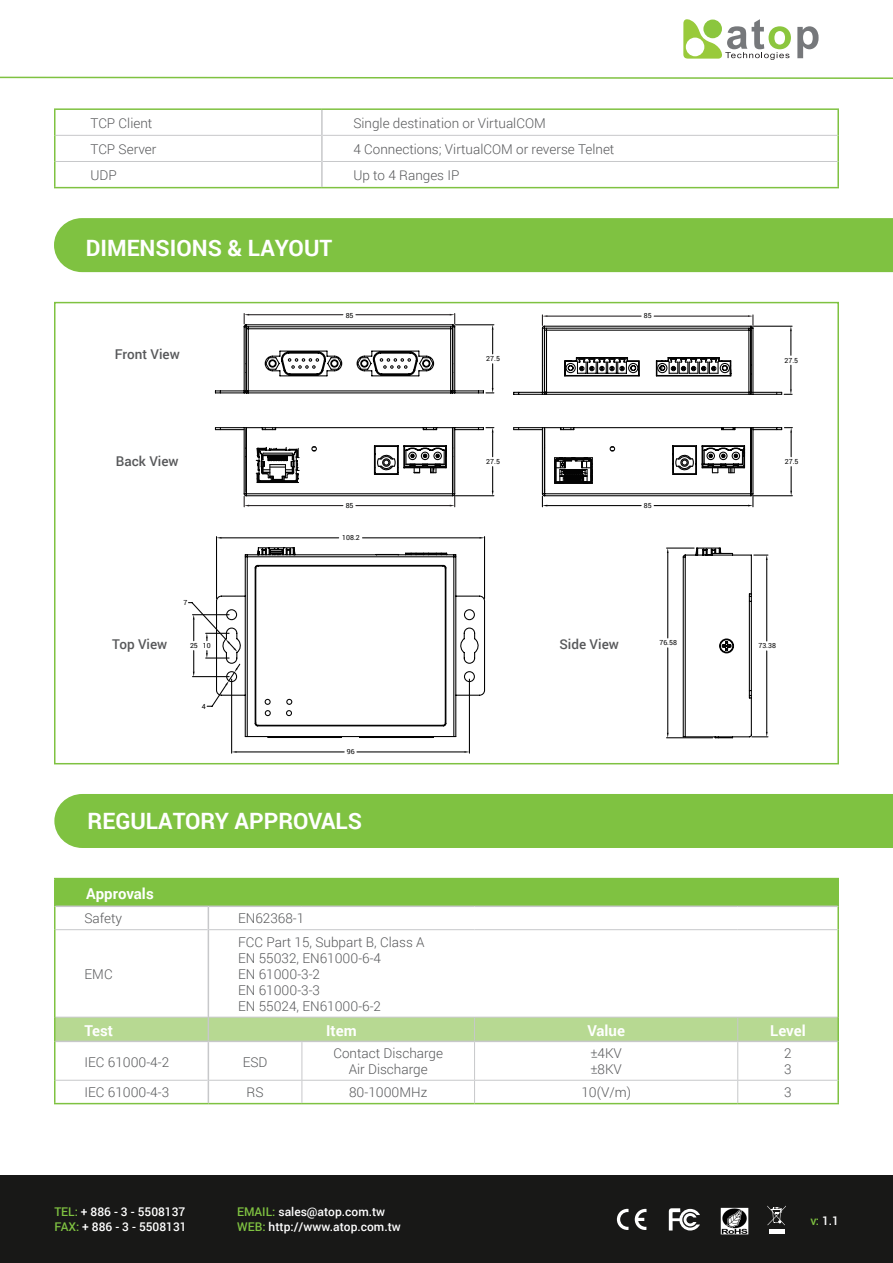
<style>
.page{position:relative;width:893px;height:1263px;background:#fff}
.page>*{position:absolute;margin:0;border:0;box-sizing:border-box;transform-origin:0 0}
.t1{font:700 22.5px "Roboto";color:#fff}
.t2{font:700 15px "Roboto";color:#fff}
.t3{font:300 13.5px "Roboto";color:#57585a}
.t4{font:500 13.5px "Roboto";color:#57585a}
.t5{font:500 12px/15px "Roboto";color:#fff}
.t6{font:7.05px "Roboto";color:#030303}
.s1{color:#7fc241}
</style>
<div class="page">
<svg style="left:0;top:76px;width:893px;height:3px"></svg>
<div style="left:0;top:1176px;width:893px;height:87px;background:#181817"></div>
<svg style="left:635px;top:1209px;width:11px;height:21px"></svg>
<svg style="left:617px;top:1209px;width:11px;height:21px"></svg>
<svg style="left:669px;top:1208px;width:31px;height:22px"></svg>
<hr style="left:769px;top:1229px;width:15px;height:4px;background:#fff">
<svg style="left:767px;top:1205px;width:19px;height:20px"></svg>
<svg style="left:683px;top:19px;width:108px;height:41px"></svg>
<svg style="left:797px;top:26px;width:22px;height:32px"></svg>
<img style="left:720px;top:1207px;width:29px;height:28px">
<div style="left:54px;top:794px;width:839px;height:54px;background:#7fc241"></div>
<div style="left:55px;top:878px;width:783px;height:28px;background:#7fc241"></div>
<div style="left:56px;top:1017px;width:781px;height:23px;background:#b7d992"></div>
<hr style="left:54px;top:1017px;width:2px;height:24px;background:#7fc241">
<hr style="left:837px;top:1017px;width:2px;height:24px;background:#7fc241">
<hr style="left:56px;top:1040px;width:152px;height:2px;background:#c7c8ca">
<hr style="left:208px;top:1040px;width:94px;height:2px;background:#c7c8ca">
<hr style="left:302px;top:1040px;width:173px;height:2px;background:#c7c8ca">
<hr style="left:475px;top:1040px;width:263px;height:2px;background:#c7c8ca">
<hr style="left:738px;top:1040px;width:99px;height:2px;background:#c7c8ca">
<hr style="left:837px;top:906px;width:2px;height:24px;background:#7fc241">
<hr style="left:837px;top:930px;width:2px;height:87px;background:#7fc241">
<hr style="left:837px;top:1041px;width:2px;height:39px;background:#7fc241">
<hr style="left:837px;top:1080px;width:2px;height:23px;background:#7fc241">
<hr style="left:208px;top:1103px;width:94px;height:1px;background:#7fc241">
<hr style="left:302px;top:1103px;width:173px;height:1px;background:#7fc241">
<hr style="left:475px;top:1103px;width:263px;height:1px;background:#7fc241">
<hr style="left:738px;top:1103px;width:101px;height:1px;background:#7fc241">
<hr style="left:56px;top:929px;width:152px;height:1px;background:#c7c8ca">
<hr style="left:209px;top:929px;width:93px;height:1px;background:#c7c8ca">
<hr style="left:302px;top:929px;width:173px;height:1px;background:#c7c8ca">
<hr style="left:475px;top:929px;width:263px;height:1px;background:#c7c8ca">
<hr style="left:738px;top:929px;width:99px;height:1px;background:#c7c8ca">
<hr style="left:302px;top:1042px;width:1px;height:38px;background:#c7c8ca">
<hr style="left:474px;top:1042px;width:1px;height:38px;background:#c7c8ca">
<hr style="left:737px;top:1042px;width:1px;height:38px;background:#c7c8ca">
<hr style="left:56px;top:1080px;width:152px;height:1px;background:#c7c8ca">
<hr style="left:209px;top:1080px;width:93px;height:1px;background:#c7c8ca">
<hr style="left:302px;top:1080px;width:173px;height:1px;background:#c7c8ca">
<svg style="left:302px;top:1080px;width:1px;height:23px"></svg>
<hr style="left:475px;top:1080px;width:263px;height:1px;background:#c7c8ca">
<svg style="left:474px;top:1080px;width:1px;height:23px"></svg>
<hr style="left:738px;top:1080px;width:99px;height:1px;background:#c7c8ca">
<svg style="left:737px;top:1080px;width:1px;height:23px"></svg>
<hr style="left:54px;top:906px;width:2px;height:24px;background:#7fc241">
<hr style="left:54px;top:930px;width:2px;height:87px;background:#7fc241">
<hr style="left:54px;top:1041px;width:2px;height:39px;background:#7fc241">
<hr style="left:54px;top:1080px;width:2px;height:23px;background:#7fc241">
<hr style="left:54px;top:1103px;width:154px;height:1px;background:#7fc241">
<svg style="left:208px;top:907px;width:1px;height:23px"></svg>
<hr style="left:208px;top:930px;width:1px;height:87px;background:#c7c8ca">
<hr style="left:208px;top:1042px;width:1px;height:38px;background:#c7c8ca">
<svg style="left:208px;top:1080px;width:1px;height:23px"></svg>
<hr style="left:54px;top:878px;width:154px;height:1px;background:#7fc241">
<hr style="left:54px;top:879px;width:2px;height:27px;background:#7fc241">
<hr style="left:738px;top:878px;width:101px;height:1px;background:#7fc241">
<hr style="left:837px;top:879px;width:2px;height:27px;background:#7fc241">
<hr style="left:56px;top:905px;width:152px;height:2px;background:#c7c8ca">
<hr style="left:208px;top:905px;width:94px;height:2px;background:#c7c8ca">
<hr style="left:302px;top:905px;width:173px;height:2px;background:#c7c8ca">
<hr style="left:475px;top:905px;width:263px;height:2px;background:#c7c8ca">
<hr style="left:738px;top:905px;width:99px;height:2px;background:#c7c8ca">
<hr style="left:322px;top:108px;width:517px;height:2px;background:#7fc241">
<hr style="left:837px;top:110px;width:2px;height:25px;background:#7fc241">
<hr style="left:837px;top:135px;width:2px;height:26px;background:#7fc241">
<hr style="left:837px;top:161px;width:2px;height:26px;background:#7fc241">
<hr style="left:322px;top:187px;width:517px;height:1px;background:#7fc241">
<hr style="left:56px;top:135px;width:265px;height:1px;background:#c7c8ca">
<hr style="left:323px;top:135px;width:514px;height:1px;background:#c7c8ca">
<hr style="left:56px;top:161px;width:265px;height:1px;background:#c7c8ca">
<hr style="left:323px;top:161px;width:514px;height:1px;background:#c7c8ca">
<hr style="left:54px;top:108px;width:268px;height:2px;background:#7fc241">
<hr style="left:54px;top:110px;width:2px;height:25px;background:#7fc241">
<hr style="left:54px;top:135px;width:2px;height:26px;background:#7fc241">
<hr style="left:54px;top:161px;width:2px;height:26px;background:#7fc241">
<hr style="left:54px;top:187px;width:268px;height:1px;background:#7fc241">
<hr style="left:321px;top:110px;width:2px;height:25px;background:#c7c8ca">
<hr style="left:321px;top:135px;width:2px;height:26px;background:#c7c8ca">
<hr style="left:321px;top:161px;width:2px;height:26px;background:#c7c8ca">
<div style="left:54px;top:218px;width:839px;height:54px;background:#7fc241"></div>
<div style="left:54px;top:302px;width:785px;height:462px;border:2px solid #7fc241"></div>
<hr style="left:216px;top:537px;width:1px;height:62px;background:#030303">
<hr style="left:484px;top:537px;width:1px;height:62px;background:#030303">
<hr style="left:221px;top:537px;width:118px;height:1px;background:#030303">
<hr style="left:362px;top:537px;width:118px;height:1px;background:#030303">
<hr style="left:231px;top:679px;width:1px;height:74px;background:#030303">
<hr style="left:469px;top:679px;width:1px;height:74px;background:#030303">
<hr style="left:237px;top:751px;width:107px;height:1px;background:#030303">
<hr style="left:357px;top:751px;width:107px;height:1px;background:#030303">
<svg style="left:188px;top:602px;width:27px;height:105px"></svg>
<svg style="left:215px;top:547px;width:271px;height:191px"></svg>
<hr style="left:666px;top:737px;width:47px;height:1px;background:#030303">
<hr style="left:666px;top:547px;width:28px;height:2px;background:#030303">
<hr style="left:667px;top:648px;width:1px;height:85px;background:#030303">
<hr style="left:667px;top:553px;width:1px;height:85px;background:#030303">
<svg style="left:682px;top:547px;width:86px;height:192px"></svg>
<svg style="left:214px;top:427px;width:281px;height:80px"></svg>
<svg style="left:513px;top:427px;width:280px;height:80px"></svg>
<svg style="left:214px;top:313px;width:280px;height:81px"></svg>
<svg style="left:513px;top:315px;width:279px;height:80px"></svg>
<p class="t3" style="left:91px;top:114px;width:63px">TCP Client</p>
<p class="t3" style="left:353px;top:114px;width:194px">Single destination or VirtualCOM</p>
<p class="t3" style="left:91px;top:140px;width:67px">TCP Server</p>
<p class="t3" style="left:353px;top:140px;width:262px">4 Connections; VirtualCOM or reverse Telnet</p>
<p class="t3" style="left:91px;top:166px;width:28px">UDP</p>
<p class="t3" style="left:353px;top:166px;width:108px">Up to 4 Ranges IP</p>
<p class="t1" style="left:86px;top:232px;width:248px">DIMENSIONS &amp; LAYOUT</p>
<p class="t4" style="left:115px;top:345px;width:66px">Front View</p>
<p class="t6" style="left:346px;top:311px;width:9px">85</p>
<p class="t6" style="left:486px;top:354px;width:15px">27.5</p>
<p class="t6" style="left:644px;top:311px;width:9px">85</p>
<p class="t4" style="left:116px;top:451px;width:64px">Back View</p>
<p class="t6" style="left:183px;top:598px;width:5px">7</p>
<p class="t6" style="left:346px;top:501px;width:9px">85</p>
<p class="t6" style="left:342px;top:533px;width:19px">108.2</p>
<p class="t6" style="left:486px;top:457px;width:15px">27.5</p>
<p class="t4" style="left:112px;top:634px;width:57px">Top View</p>
<p class="t4" style="left:559px;top:634px;width:61px">Side View</p>
<p class="t6" style="left:190px;top:641px;width:22px">25 10</p>
<p class="t6" style="left:202px;top:701px;width:5px">4</p>
<p class="t6" style="left:347px;top:747px;width:9px">96</p>
<p class="t1" style="left:88px;top:805px;width:276px">REGULATORY APPROVALS</p>
<p class="t2" style="left:86px;top:883px;width:69px">Approvals</p>
<p class="t3" style="left:85px;top:909px;width:39px">Safety</p>
<p class="t3" style="left:238px;top:909px;width:68px">EN62368-1</p>
<p class="t3" style="left:85px;top:965px;width:30px">EMC</p>
<p class="t3" style="left:238px;top:932px;width:188px">FCC Part 15, Subpart B, Class A</p>
<p class="t3" style="left:238px;top:949px;width:144px">EN 55032, EN61000-6-4</p>
<p class="t3" style="left:238px;top:965px;width:83px">EN 61000-3-2</p>
<p class="t3" style="left:238px;top:981px;width:83px">EN 61000-3-3</p>
<p class="t3" style="left:238px;top:997px;width:144px">EN 55024, EN61000-6-2</p>
<p class="t6" style="left:644px;top:501px;width:9px">85</p>
<p class="t6" style="left:659px;top:638px;width:19px">76.58</p>
<p class="t6" style="left:784px;top:355px;width:15px">27.5</p>
<p class="t6" style="left:785px;top:457px;width:15px">27.5</p>
<p class="t6" style="left:758px;top:641px;width:19px">73.38</p>
<p class="t2" style="left:85px;top:1020px;width:30px">Test</p>
<p class="t2" style="left:326px;top:1020px;width:32px">Item</p>
<p class="t2" style="left:587px;top:1020px;width:39px">Value</p>
<p class="t2" style="left:770px;top:1020px;width:37px">Level</p>
<p class="t3" style="left:85px;top:1053px;width:86px">IEC 61000-4-2</p>
<p class="t3" style="left:243px;top:1053px;width:26px">ESD</p>
<p class="t3" style="left:333px;top:1044px;width:111px">Contact Discharge</p>
<p class="t3" style="left:349px;top:1060px;width:80px">Air Discharge</p>
<p class="t3" style="left:590px;top:1044px;width:33px">±4KV</p>
<p class="t3" style="left:590px;top:1060px;width:33px">±8KV</p>
<p class="t3" style="left:784px;top:1044px;width:9px">2</p>
<p class="t3" style="left:784px;top:1060px;width:9px">3</p>
<p class="t3" style="left:85px;top:1083px;width:86px">IEC 61000-4-3</p>
<p class="t3" style="left:247px;top:1083px;width:18px">RS</p>
<p class="t3" style="left:349px;top:1083px;width:80px">80-1000MHz</p>
<p class="t3" style="left:581px;top:1083px;width:51px">10(V/m)</p>
<p class="t3" style="left:784px;top:1083px;width:9px">3</p>
<p class="t5" style="left:54px;top:1204px;width:134px"><span class="s1">TEL:</span> + 886 - 3 - 5508137<br><span class="s1">FAX:</span> + 886 - 3 - 5508131</p>
<p class="t5" style="left:237px;top:1204px;width:165px"><span class="s1">EMAIL:</span> sales@atop.com.tw<br><span class="s1">WEB:</span> http://www.atop.com.tw</p>
<p class="t5" style="left:811px;top:1212px;width:30px"><span class="s1">v:</span> 1.1</p>
</div>
